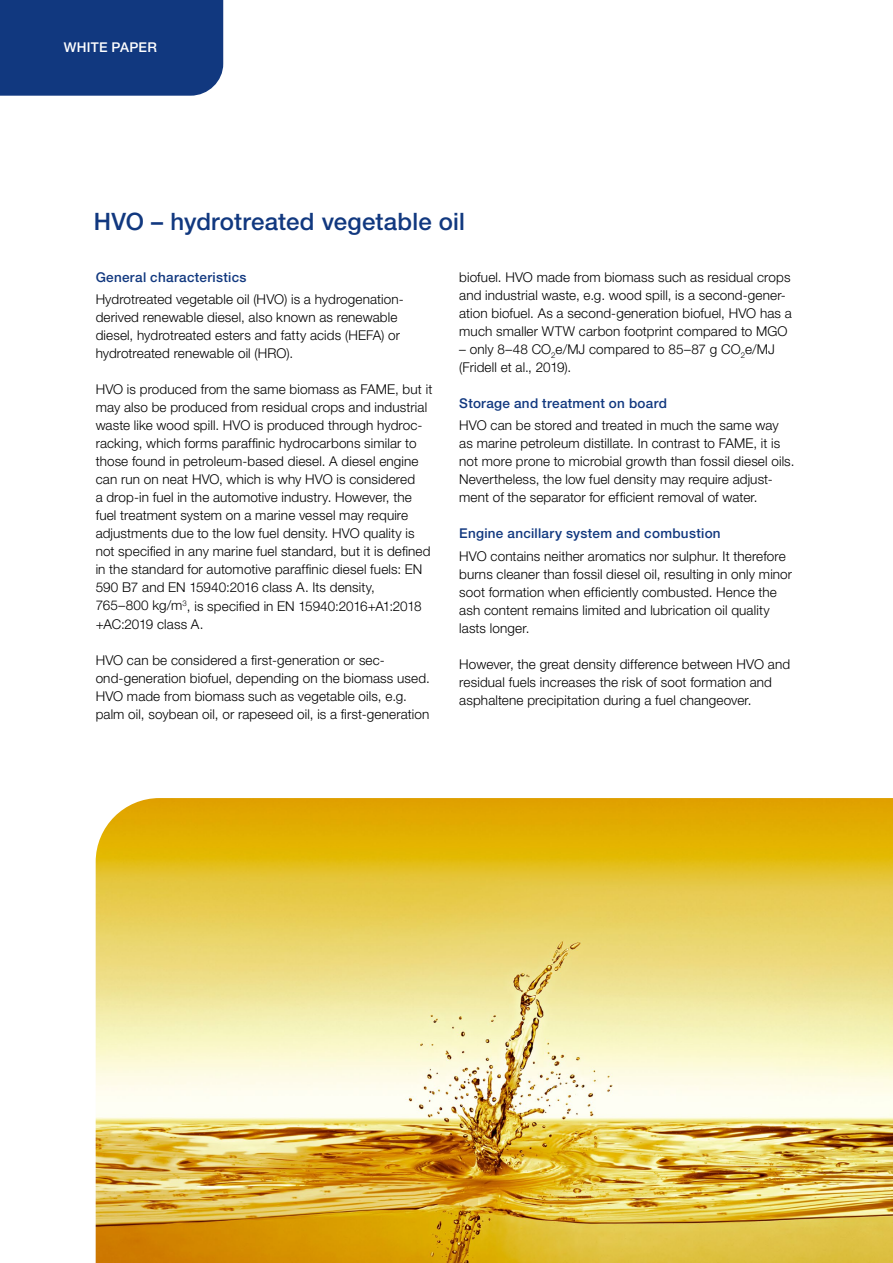
<style>
.page{position:relative;width:893px;height:1263px;background:#fff}
.page>*{position:absolute;margin:0;border:0;box-sizing:border-box;transform-origin:0 0}
.t1{font:500 24px "Helvetica Neue LT Std";letter-spacing:.005em;color:#11387f}
.t2{font:300 13.5px/18px "Helvetica Neue LT Std";letter-spacing:.01em;color:#000}
.t3{font:500 13.5px "Helvetica Neue LT Std";letter-spacing:.02em;color:#11387f}
.t4{font:500 13.5px "Helvetica Neue LT Std";letter-spacing:.02em;color:#fff}
</style>
<div class="page">
<div style="left:0;top:0;width:223px;height:96px;background:#11387f"></div>
<img style="left:96px;top:798px;width:797px;height:465px">
<p class="t4" style="left:64px;top:39px;width:95px">WHITE PAPER</p>
<h1 class="t1" style="left:94px;top:207px;width:372px">HVO – hydrotreated vegetable oil</h1>
<p class="t2" style="left:459px;top:268px;width:334px">biofuel. HVO made from biomass such as residual crops and industrial waste, e.g. wood spill, is a second-gener&shy;ation biofuel. As a second-generation biofuel, HVO has a much smaller WTW carbon footprint compared to MGO</p>
<p class="t2" style="left:459px;top:340px;width:317px">– only 8–48 CO<sub>2</sub>e/MJ compared to 85–87 g CO<sub>2</sub>e/MJ (Fridell et al., 2019).</p>
<p class="t3" style="left:459px;top:395px;width:209px">Storage and treatment on board</p>
<p class="t2" style="left:459px;top:416px;width:337px">HVO can be stored and treated in much the same way as marine petroleum distillate. In contrast to FAME, it is not more prone to microbial growth than fossil diesel oils.<br>Nevertheless, the low fuel density may require adjust&shy;ment of the separator for efficient removal of water.</p>
<p class="t3" style="left:459px;top:526px;width:263px">Engine ancillary system and combustion</p>
<p class="t2" style="left:459px;top:547px;width:334px">HVO contains neither aromatics nor sulphur. It therefore burns cleaner than fossil diesel oil, resulting in only minor soot formation when efficiently combusted. Hence the ash content remains limited and lubrication oil quality lasts longer.</p>
<p class="t2" style="left:459px;top:655px;width:332px">However, the great density difference between HVO and residual fuels increases the risk of soot formation and asphaltene precipitation during a fuel changeover.</p>
<p class="t3" style="left:96px;top:269px;width:152px">General characteristics</p>
<p class="t2" style="left:96px;top:290px;width:310px">Hydrotreated vegetable oil (HVO) is a hydrogenation&shy;derived renewable diesel, also known as renewable diesel, hydrotreated esters and fatty acids (HEFA) or hydrotreated renewable oil (HRO).</p>
<p class="t2" style="left:96px;top:380px;width:338px">HVO is produced from the same biomass as FAME, but it may also be produced from residual crops and industrial waste like wood spill. HVO is produced through hydroc&shy;racking, which forms paraffinic hydrocarbons similar to those found in petroleum-based diesel. A diesel engine can run on neat HVO, which is why HVO is considered<br>a drop-in fuel in the automotive industry. However, the fuel treatment system on a marine vessel may require adjustments due to the low fuel density. HVO quality is not specified in any marine fuel standard, but it is defined in the standard for automotive paraffinic diesel fuels: EN 590 B7 and EN 15940:2016 class A. Its density,<br>765–800 kg/m<sup>3</sup>, is specified in EN 15940:2016+A1:2018 +AC:2019 class A.</p>
<p class="t2" style="left:96px;top:650px;width:336px">HVO can be considered a first-generation or sec&shy;ond-generation biofuel, depending on the biomass used.<br>HVO made from biomass such as vegetable oils, e.g. palm oil, soybean oil, or rapeseed oil, is a first-generation</p>
</div>
